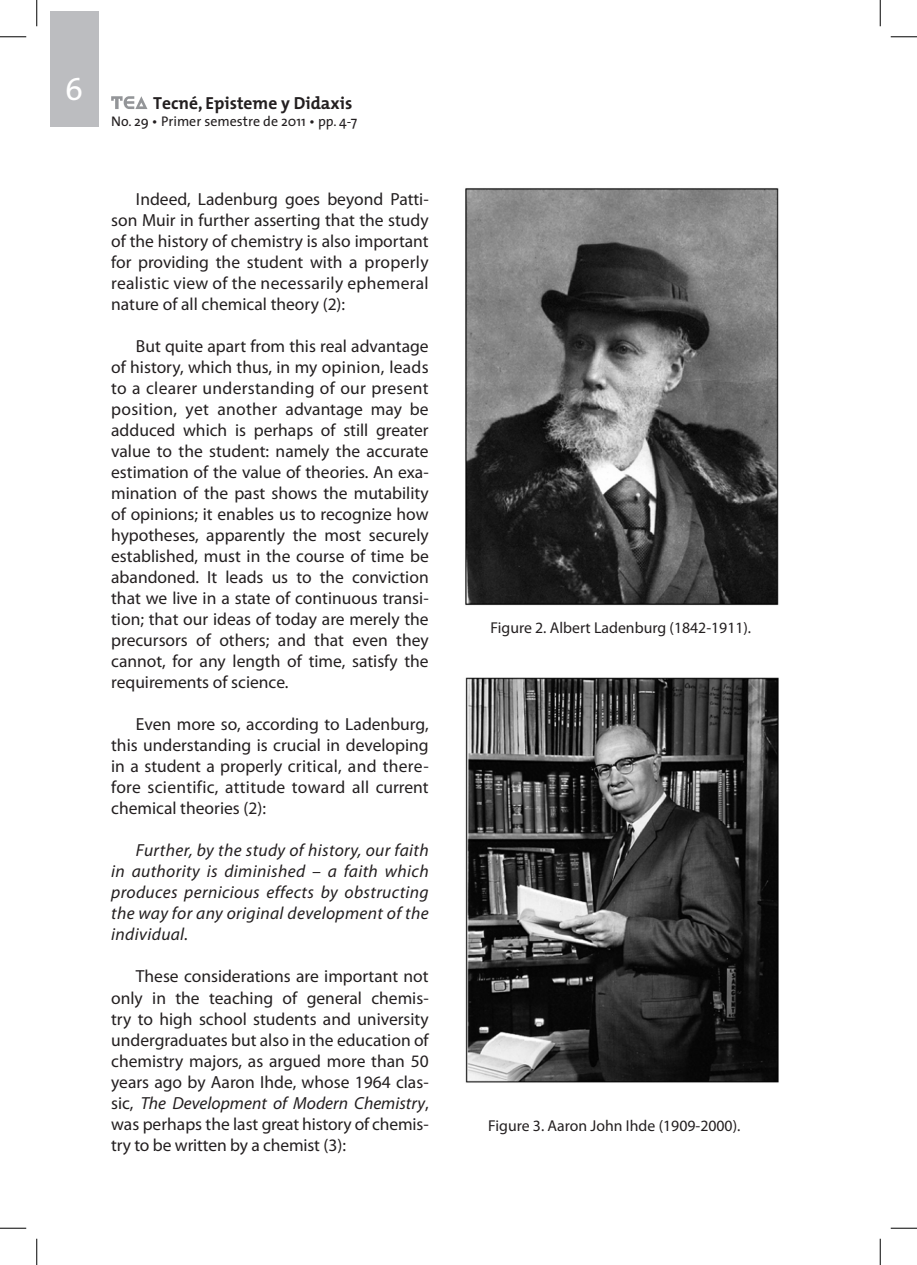
<style>
.page{position:relative;width:917px;height:1265px;background:#fff}
.page>*{position:absolute;margin:0;border:0;box-sizing:border-box;transform-origin:0 0}
.t1{font:31.5px "The Mix";color:#fff}
.Body{font:17.5px/21px "Myriad Pro";color:#231f20;text-align:justify}
.Body-2{font:italic 17.5px/21px "Myriad Pro";letter-spacing:.02em;color:#231f20;text-align:justify}
.t2{font:700 17.5px "The Mix";color:#231f20}
.t3{font:15.75px "Myriad Pro";color:#231f20}
.t4{font:14px "The Sans";color:#231f20}
.s1{font-style:italic}
</style>
<div class="page">
<div style="left:50px;top:12px;width:48px;height:114px;background:#bcbdc0"></div>
<svg style="left:111px;top:96px;width:36px;height:13px"></svg>
<img style="left:465px;top:188px;width:314px;height:418px">
<img style="left:465px;top:677px;width:314px;height:406px">
<svg style="left:0;top:36px;width:26px;height:1px"></svg>
<svg style="left:891px;top:36px;width:26px;height:1px"></svg>
<svg style="left:0;top:1227px;width:26px;height:1px"></svg>
<svg style="left:891px;top:1227px;width:26px;height:1px"></svg>
<svg style="left:36px;top:0;width:1px;height:26px"></svg>
<svg style="left:36px;top:1238px;width:1px;height:26px"></svg>
<svg style="left:880px;top:0;width:1px;height:26px"></svg>
<svg style="left:880px;top:1238px;width:1px;height:26px"></svg>
<h1 class="t1" style="left:65px;top:63px;width:20px">6</h1>
<p class="t2" style="left:153px;top:88px;width:201px">Tecné, Episteme y Didaxis</p>
<p class="t4" style="left:111px;top:109px;width:248px">No. 29 • Primer semestre de 2011 • pp. 4-7</p>
<p class="Body" style="left:111px;top:188px;width:319px;text-indent:25px">Indeed, Ladenburg goes beyond Patti&shy;son Muir in further asserting that the study of the history of chemistry is also important for providing the student with a properly realistic view of the necessarily ephemeral nature of all chemical theory (2):</p>
<p class="Body" style="left:111px;top:335px;width:319px;text-indent:25px">But quite apart from this real advantage of history, which thus, in my opinion, leads to a clearer understanding of our present position, yet another advantage may be adduced which is perhaps of still greater value to the student: namely the accurate estimation of the value of theories. An exa&shy;mination of the past shows the mutability of opinions; it enables us to recognize how hypotheses, apparently the most securely established, must in the course of time be abandoned. It leads us to the conviction that we live in a state of continuous transi&shy;tion; that our ideas of today are merely the precursors of others; and that even they cannot, for any length of time, satisfy the requirements of science.</p>
<p class="Body" style="left:111px;top:713px;width:319px;text-indent:25px">Even more so, according to Ladenburg, this understanding is crucial in developing in a student a properly critical, and there&shy;fore scientific, attitude toward all current chemical theories (2):</p>
<p class="Body-2" style="left:111px;top:839px;width:319px;text-indent:25px">Further, by the study of history, our faith in authority is diminished – a faith which produces pernicious effects by obstructing the way for any original development of the individual.</p>
<p class="Body" style="left:111px;top:965px;width:319px;text-indent:25px">These considerations are important not only in the teaching of general chemis&shy;try to high school students and university undergraduates but also in the education of chemistry majors, as argued more than 50 years ago by Aaron Ihde, whose 1964 clas&shy;sic, <span class="s1">The Development of Modern Chemistry</span>, was perhaps the last great history of chemis&shy;try to be written by a chemist (3):</p>
<p class="t3" style="left:490px;top:618px;width:262px">Figure 2. Albert Ladenburg (1842-1911).</p>
<p class="t3" style="left:488px;top:1115px;width:254px">Figure 3. Aaron John Ihde (1909-2000).</p>
</div>
